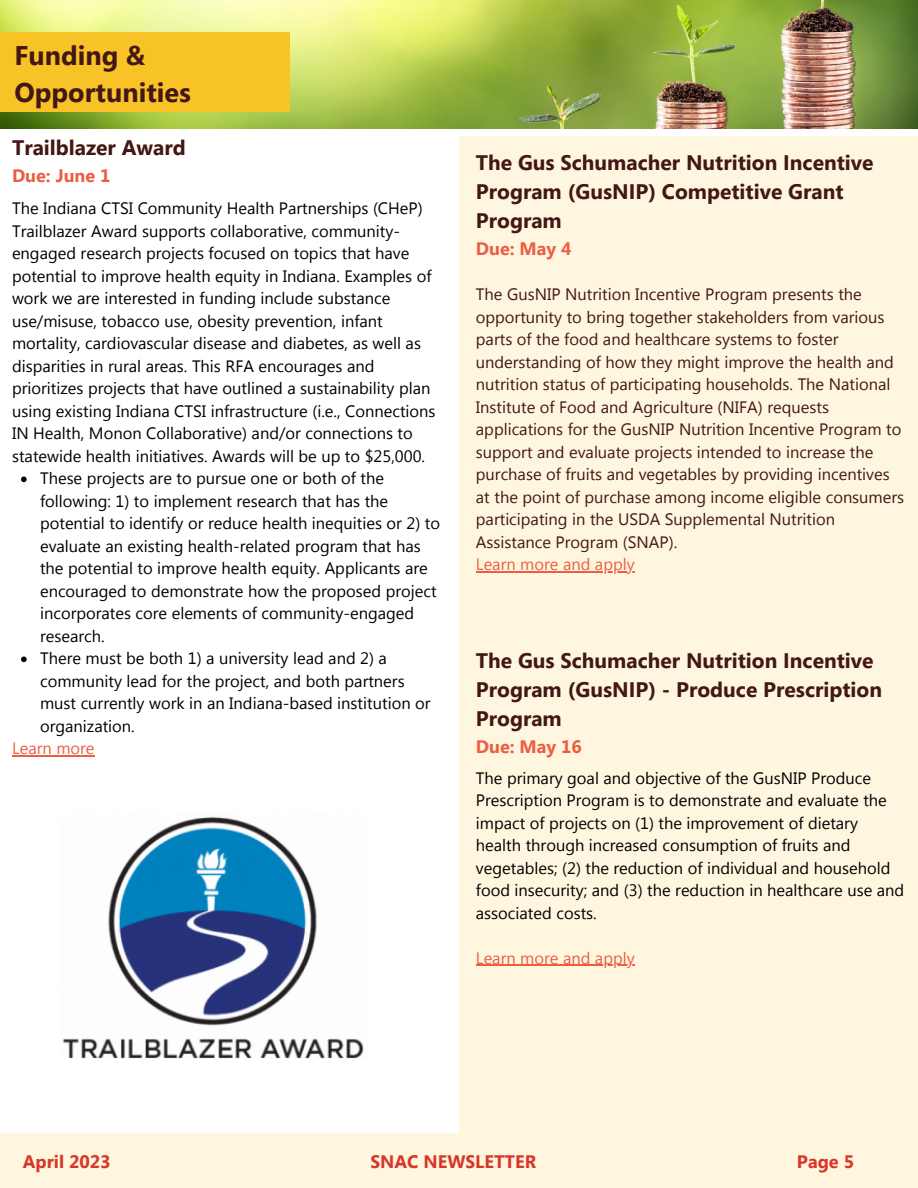
<style>
.page{position:relative;width:918px;height:1188px;background:#fff}
.page>*{position:absolute;margin:0;border:0;box-sizing:border-box;transform-origin:0 0}
.t1{font:700 27px/37.2px "Segoe UI";color:#431714}
.t2{font:700 21px/29.2px "Segoe UI";color:#431714}
.t3{font:700 18px "Segoe UI";color:#d83628}
.t4{font:700 18px "Segoe UI";color:#ec5e44}
.t5{font:16.5px/22.5px "Segoe UI";color:#000}
.t6{font:16.5px/22.5px "Segoe UI";color:#431714}
.t7{font:16.5px "Segoe UI";color:#ec5e44}
</style>
<div class="page">
<img style="left:0;top:0;width:918px;height:128px">
<div style="left:459px;top:136px;width:459px;height:1052px;background:#fef6df"></div>
<div style="left:0;top:33px;width:290px;height:79px;background:#f7c327"></div>
<div style="left:0;top:1134px;width:906px;height:54px;background:#fef6df"></div>
<img style="left:62px;top:816px;width:302px;height:243px">
<hr style="left:476px;top:571px;width:159px;height:2px;background:#ec5e44">
<svg style="left:21px;top:477px;width:6px;height:5px"></svg>
<svg style="left:21px;top:657px;width:6px;height:5px"></svg>
<hr style="left:12px;top:756px;width:83px;height:1px;background:#ec5e44">
<hr style="left:476px;top:965px;width:159px;height:1px;background:#ec5e44">
<h1 class="t1" style="left:14px;top:35px;width:178px">Funding &amp;<br>Opportunities</h1>
<p class="t2" style="left:12px;top:132px;width:175px">Trailblazer Award</p>
<p class="t4" style="left:12px;top:162px;width:100px">Due: June 1</p>
<p class="t5" style="left:12px;top:196px;width:425px">The Indiana CTSI Community Health Partnerships (CHeP)<br>Trailblazer Award supports collaborative, community&shy;engaged research projects focused on topics that have potential to improve health equity in Indiana. Examples of work we are interested in funding include substance use/misuse, tobacco use, obesity prevention, infant mortality, cardiovascular disease and diabetes, as well as disparities in rural areas. This RFA encourages and prioritizes projects that have outlined a sustainability plan using existing Indiana CTSI infrastructure (i.e., Connections IN Health, Monon Collaborative) and/or connections to statewide health initiatives. Awards will be up to $25,000.</p>
<p class="t5" style="left:40px;top:466px;width:402px">These projects are to pursue one or both of the following: 1) to implement research that has the potential to identify or reduce health inequities or 2) to evaluate an existing health-related program that has the potential to improve health equity. Applicants are encouraged to demonstrate how the proposed project incorporates core elements of community-engaged research.<br>There must be both 1) a university lead and 2) a community lead for the project, and both partners must currently work in an Indiana-based institution or organization.</p>
<p class="t7" style="left:12px;top:737px;width:84px">Learn more</p>
<p class="t2" style="left:476px;top:147px;width:399px">The Gus Schumacher Nutrition Incentive<br>Program (GusNIP) Competitive Grant<br>Program</p>
<p class="t4" style="left:476px;top:236px;width:97px">Due: May 4</p>
<p class="t6" style="left:476px;top:282px;width:430px">The GusNIP Nutrition Incentive Program presents the opportunity to bring together stakeholders from various parts of the food and healthcare systems to foster understanding of how they might improve the health and nutrition status of participating households. The National Institute of Food and Agriculture (NIFA) requests applications for the GusNIP Nutrition Incentive Program to support and evaluate projects intended to increase the purchase of fruits and vegetables by providing incentives at the point of purchase among income eligible consumers participating in the USDA Supplemental Nutrition Assistance Program (SNAP).</p>
<p class="t7" style="left:476px;top:552px;width:160px">Learn more and apply</p>
<p class="t2" style="left:476px;top:645px;width:408px">The Gus Schumacher Nutrition Incentive<br>Program (GusNIP) - Produce Prescription<br>Program</p>
<p class="t4" style="left:476px;top:734px;width:107px">Due: May 16</p>
<p class="t5" style="left:476px;top:766px;width:430px">The primary goal and objective of the GusNIP Produce Prescription Program is to demonstrate and evaluate the impact of projects on (1) the improvement of dietary health through increased consumption of fruits and vegetables; (2) the reduction of individual and household food insecurity; and (3) the reduction in healthcare use and associated costs.</p>
<p class="t7" style="left:476px;top:946px;width:160px">Learn more and apply</p>
<p class="t3" style="left:23px;top:1148px;width:89px">April 2023</p>
<p class="t3" style="left:371px;top:1148px;width:167px">SNAC NEWSLETTER</p>
<p class="t3" style="left:797px;top:1148px;width:59px">Page 5</p>
</div>
